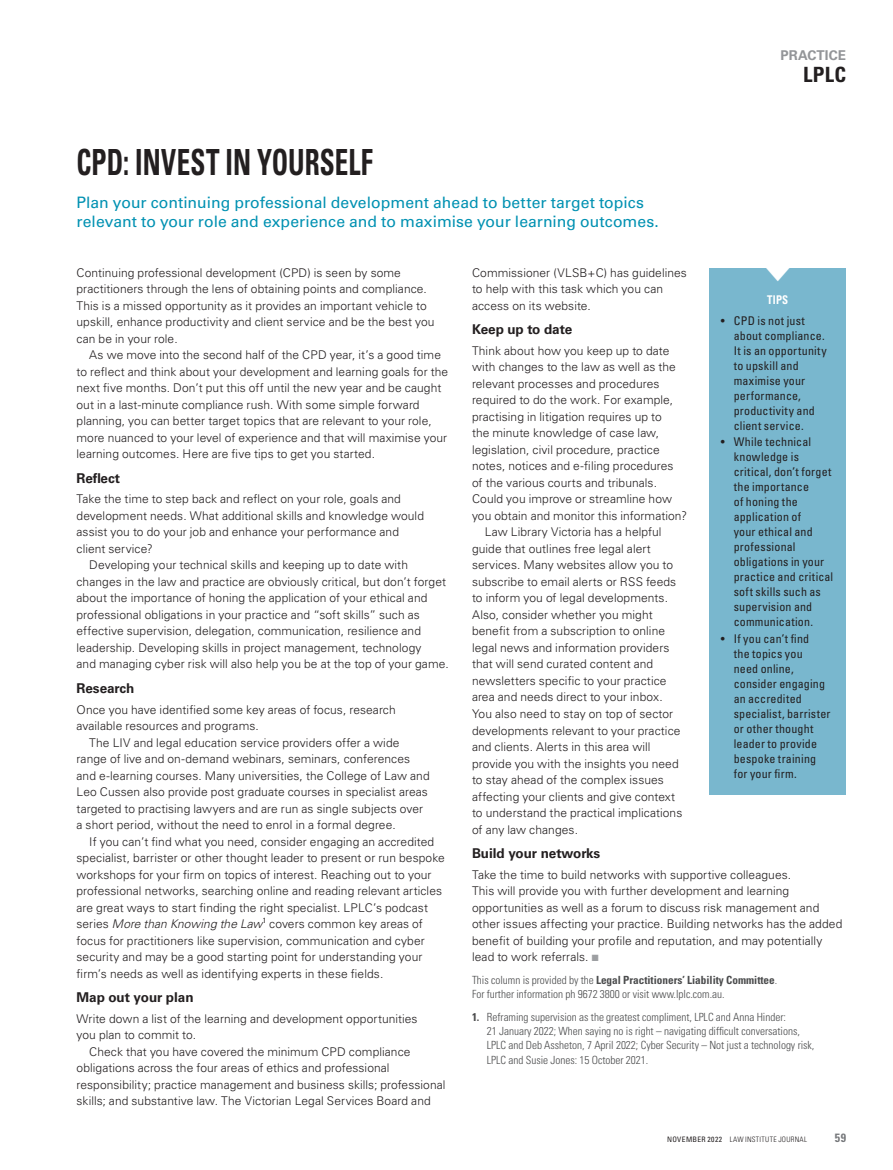
<style>
.page{position:relative;width:893px;height:1170px;background:#fff}
.page>*{position:absolute;margin:0;border:0;box-sizing:border-box;transform-origin:0 0}
.P_-_Heading{font:700 condensed 36px "Univers LT Std";letter-spacing:.005em;color:#231f20;scale:.75 1}
.M_-_Section__Every_I{font:700 condensed 21px "Univers LT Std";color:#231f20}
.P_-_Precede{font:15.75px/18.9px "Univers LT Std";color:#0091b2}
.P_-_Subheading_L2{font:700 13.5px "Univers LT Std";letter-spacing:-.005em;color:#231f20}
.t1{font:700 13.5px "Univers LT Std";letter-spacing:.005em;color:#939598}
.P_-_Body__Indent{font:300 12px/16.5px "Univers LT Std";letter-spacing:.005em;color:#231f20}
.P_-_Body__NO_Indent{font:300 12px/16.5px "Univers LT Std";letter-spacing:.005em;color:#231f20}
.t2{font:condensed 12px/15px "Univers LT Std";letter-spacing:.015em;color:#231f20}
.Box_-_Heading__White{font:700 condensed 12px "Univers LT Std";color:#fff;scale:.9 1}
.t3{font:700 condensed 12px "Univers LT Std";color:#76787b}
.P_-_EndNote_Body{font:300 condensed 11.25px/14.2px "Univers LT Std";color:#4b4c4d}
.t4{font:300 condensed 7.5px "Univers LT Std";letter-spacing:.04em;color:#231f20}
.P_-_Body__Indent-2{font:condensed 7.5px "Univers LT Std";color:#231f20}
.s1{font-style:italic}
.s2{color:#9d9fa2}
.s3{font-weight:700}
.s4{font-weight:400}
</style>
<div class="page">
<div style="left:709px;top:268px;width:137px;height:526px;background:#79b7ce"></div>
<p class="P_-_Heading" style="left:77px;top:140px;width:397px">CPD: INVEST IN YOURSELF</p>
<p class="P_-_Precede" style="left:77px;top:193px;width:584px">Plan your continuing professional development ahead to better target topics relevant to your role and experience and to maximise your learning outcomes.</p>
<p class="t1" style="left:780px;top:47px;width:67px">PRACTICE</p>
<p class="M_-_Section__Every_I" style="left:803px;top:62px;width:45px">LPLC</p>
<p class="P_-_Body__NO_Indent" style="left:77px;top:264px;width:359px">Continuing professional development (CPD) is seen by some practitioners through the lens of obtaining points and compliance.<br>This is a missed opportunity as it provides an important vehicle to upskill, enhance productivity and client service and be the best you can be in your role.</p>
<p class="P_-_Body__Indent" style="left:77px;top:347px;width:373px;text-indent:13px">As we move into the second half of the CPD year, it’s a good time to reflect and think about your development and learning goals for the next five months. Don’t put this off until the new year and be caught out in a last-minute compliance rush. With some simple forward planning, you can better target topics that are relevant to your role, more nuanced to your level of experience and that will maximise your learning outcomes. Here are five tips to get you started.</p>
<p class="P_-_Subheading_L2" style="left:77px;top:470px;width:45px">Reflect</p>
<p class="P_-_Body__NO_Indent" style="left:77px;top:491px;width:349px">Take the time to step back and reflect on your role, goals and development needs. What additional skills and knowledge would assist you to do your job and enhance your performance and client service?</p>
<p class="P_-_Body__Indent" style="left:77px;top:557px;width:374px;text-indent:13px">Developing your technical skills and keeping up to date with changes in the law and practice are obviously critical, but don’t forget about the importance of honing the application of your ethical and professional obligations in your practice and “soft skills” such as effective supervision, delegation, communication, resilience and leadership. Developing skills in project management, technology<br>and managing cyber risk will also help you be at the top of your game.</p>
<p class="P_-_Subheading_L2" style="left:77px;top:680px;width:59px">Research</p>
<p class="P_-_Body__NO_Indent" style="left:77px;top:701px;width:321px">Once you have identified some key areas of focus, research available resources and programs.</p>
<p class="P_-_Body__Indent" style="left:77px;top:734px;width:355px;text-indent:13px">The LIV and legal education service providers offer a wide range of live and on-demand webinars, seminars, conferences and e-learning courses. Many universities, the College of Law and Leo Cussen also provide post graduate courses in specialist areas targeted to practising lawyers and are run as single subjects over a short period, without the need to enrol in a formal degree.</p>
<p class="P_-_Body__Indent" style="left:77px;top:833px;width:370px;text-indent:13px">If you can’t find what you need, consider engaging an accredited specialist, barrister or other thought leader to present or run bespoke workshops for your firm on topics of interest. Reaching out to your professional networks, searching online and reading relevant articles are great ways to start finding the right specialist. LPLC’s podcast series <span class="s1">More than Knowing the Law</span></p>
<p class="P_-_Body__Indent-2" style="left:263px;top:915px;width:5px">1</p>
<p class="P_-_Body__Indent" style="left:77px;top:915px;width:350px;text-indent:193px">covers common key areas of focus for practitioners like supervision, communication and cyber security and may be a good starting point for understanding your firm’s needs as well as identifying experts in these fields.</p>
<p class="P_-_Subheading_L2" style="left:77px;top:989px;width:119px">Map out your plan</p>
<p class="P_-_Body__NO_Indent" style="left:77px;top:1010px;width:343px">Write down a list of the learning and development opportunities you plan to commit to.</p>
<p class="P_-_Body__Indent" style="left:77px;top:1043px;width:370px;text-indent:13px">Check that you have covered the minimum CPD compliance obligations across the four areas of ethics and professional responsibility; practice management and business skills; professional skills; and substantive law. The Victorian Legal Services Board and</p>
<p class="P_-_Body__Indent" style="left:472px;top:264px;width:216px">Commissioner (VLSB+C) has guidelines to help with this task which you can access on its website.</p>
<p class="P_-_Subheading_L2" style="left:472px;top:321px;width:102px">Keep up to date</p>
<p class="P_-_Body__NO_Indent" style="left:472px;top:342px;width:217px">Think about how you keep up to date with changes to the law as well as the relevant processes and procedures required to do the work. For example, practising in litigation requires up to<br>the minute knowledge of case law, legislation, civil procedure, practice notes, notices and e-filing procedures of the various courts and tribunals.<br>Could you improve or streamline how you obtain and monitor this information?</p>
<p class="P_-_Body__Indent" style="left:472px;top:524px;width:212px;text-indent:13px">Law Library Victoria has a helpful guide that outlines free legal alert services. Many websites allow you to subscribe to email alerts or RSS feeds to inform you of legal developments.<br>Also, consider whether you might benefit from a subscription to online legal news and information providers that will send curated content and newsletters specific to your practice area and needs direct to your inbox.<br>You also need to stay on top of sector developments relevant to your practice and clients. Alerts in this area will provide you with the insights you need to stay ahead of the complex issues affecting your clients and give context to understand the practical implications of any law changes.</p>
<p class="P_-_Subheading_L2" style="left:472px;top:845px;width:130px">Build your networks</p>
<p class="P_-_Body__NO_Indent" style="left:472px;top:866px;width:372px">Take the time to build networks with supportive colleagues.<br>This will provide you with further development and learning opportunities as well as a forum to discuss risk management and other issues affecting your practice. Building networks has the added benefit of building your profile and reputation, and may potentially lead to work referrals. <span class="s2">■</span></p>
<p class="P_-_EndNote_Body" style="left:472px;top:972px;width:307px">This column is provided by the <span class="s3">Legal Practitioners’ Liability Committee</span>.<br>For further information ph 9672 3800 or visit www.lplc.com.au.</p>
<p class="P_-_EndNote_Body" style="left:487px;top:1009px;width:329px;text-indent:-15px"><span class="s3">1.</span> Reframing supervision as the greatest compliment, LPLC and Anna Hinder:<br>21 January 2022; When saying no is right – navigating difficult conversations, LPLC and Deb Assheton, 7 April 2022; Cyber Security – Not just a technology risk, LPLC and Susie Jones: 15 October 2021.</p>
<p class="Box_-_Heading__White" style="left:767px;top:293px;width:25px">TIPS</p>
<p class="t2" style="left:734px;top:313px;width:95px;text-indent:-13px">• CPD is not just about compliance.<br>It is an opportunity to upskill and maximise your performance, productivity and client service.</p>
<p class="t2" style="left:734px;top:434px;width:101px;text-indent:-13px">• While technical knowledge is critical, don’t forget the importance<br>of honing the application of<br>your ethical and professional obligations in your practice and critical soft skills such as supervision and communication.</p>
<p class="t2" style="left:734px;top:630px;width:98px;text-indent:-13px">• If you can’t find<br>the topics you<br>need online, consider engaging an accredited specialist, barrister or other thought leader to provide bespoke training for your firm.</p>
<p class="t4" style="left:667px;top:1135px;width:141px"><span class="s4">NOVEMBER 2022</span> LAW INSTITUTE JOURNAL</p>
<p class="t3" style="left:835px;top:1130px;width:13px">59</p>
</div>
